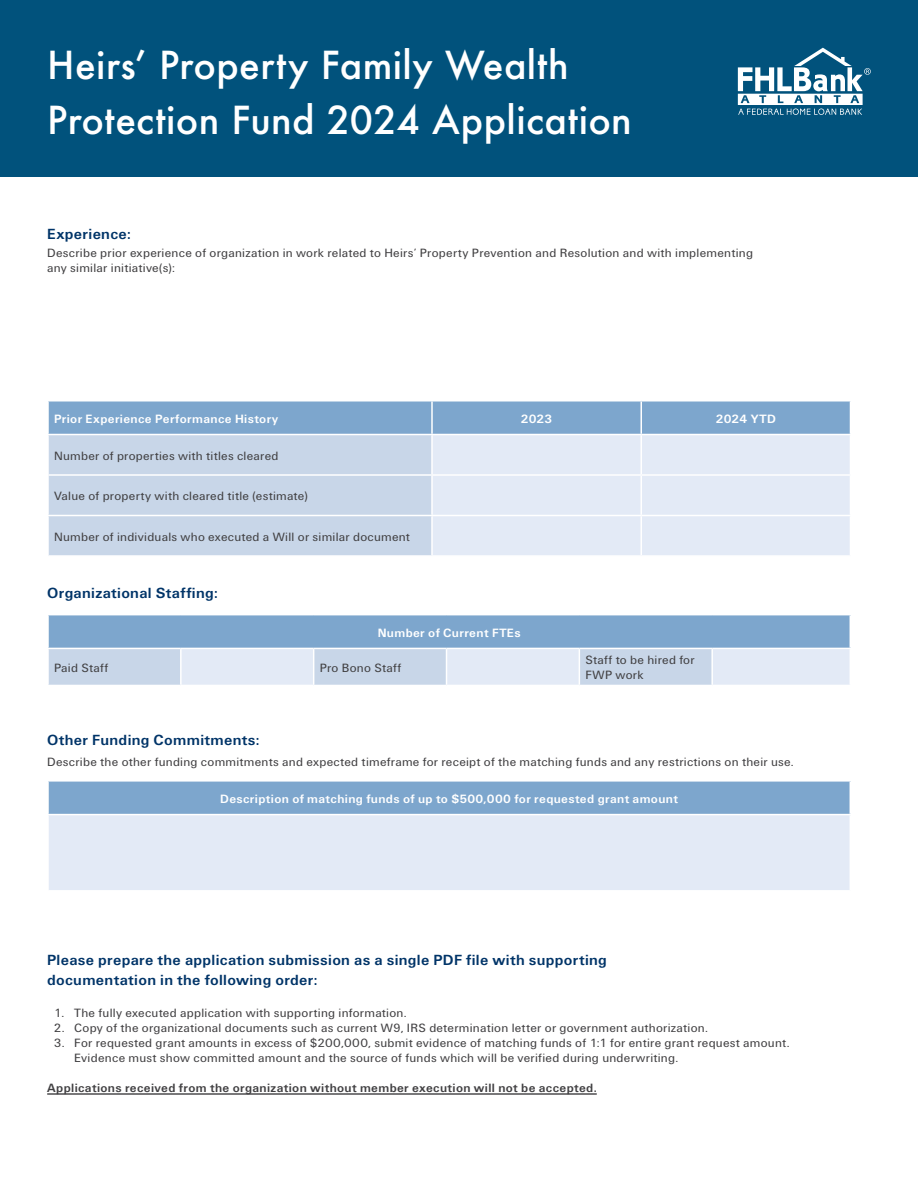
<style>
.page{position:relative;width:918px;height:1188px;background:#fff}
.page>*{position:absolute;margin:0;border:0;box-sizing:border-box;transform-origin:0 0}
.t1{font:500 37.5px/55.8px "Futura";letter-spacing:.01em;color:#fff}
.t2{font:700 15.3px/19.5px "Unitus TEE";letter-spacing:.02em;color:#003468}
.t3{font:12.45px/15px "Unitus TEE";letter-spacing:.02em;color:#414042}
.t4{font:700 12.45px "Unitus TEE";letter-spacing:.03em;color:#fff}
.t5{font:700 12.45px "Unitus TEE";letter-spacing:.03em;color:#414042}
</style>
<div class="page">
<div style="left:0;top:0;width:918px;height:177px;background:#01527c"></div>
<svg style="left:738px;top:48px;width:133px;height:67px"></svg>
<hr style="left:47px;top:1093px;width:550px;height:2px;background:#414042">
<div style="left:49px;top:402px;width:801px;height:32px;background:#7da6cd"></div>
<div style="left:49px;top:435px;width:382px;height:120px;background:#c8d6e8"></div>
<div style="left:433px;top:435px;width:417px;height:120px;background:#e3eaf6"></div>
<hr style="left:640px;top:435px;width:2px;height:39px;background:#fff">
<hr style="left:432px;top:474px;width:209px;height:2px;background:#fff">
<hr style="left:641px;top:474px;width:210px;height:2px;background:#fff">
<hr style="left:640px;top:476px;width:2px;height:39px;background:#fff">
<hr style="left:432px;top:515px;width:209px;height:1px;background:#fff">
<hr style="left:641px;top:515px;width:210px;height:1px;background:#fff">
<hr style="left:640px;top:516px;width:2px;height:39px;background:#fff">
<hr style="left:47px;top:474px;width:385px;height:2px;background:#fff">
<hr style="left:47px;top:515px;width:385px;height:1px;background:#fff">
<hr style="left:431px;top:402px;width:2px;height:32px;background:#fff">
<hr style="left:640px;top:402px;width:2px;height:32px;background:#fff">
<div style="left:48px;top:615px;width:802px;height:33px;background:#7da6cd"></div>
<svg style="left:49px;top:649px;width:801px;height:36px"></svg>
<hr style="left:313px;top:649px;width:1px;height:36px;background:#fff">
<hr style="left:579px;top:649px;width:1px;height:36px;background:#fff">
<hr style="left:180px;top:649px;width:2px;height:36px;background:#fff">
<hr style="left:446px;top:649px;width:1px;height:36px;background:#fff">
<hr style="left:711px;top:649px;width:2px;height:36px;background:#fff">
<hr style="left:47px;top:615px;width:2px;height:33px;background:#fff">
<div style="left:48px;top:781px;width:802px;height:34px;background:#7da6cd"></div>
<div style="left:48px;top:815px;width:802px;height:76px;background:#e3eaf6"></div>
<hr style="left:47px;top:782px;width:2px;height:32px;background:#fff">
<hr style="left:47px;top:780px;width:804px;height:2px;background:#fff">
<hr style="left:47px;top:815px;width:2px;height:75px;background:#fff">
<hr style="left:47px;top:814px;width:804px;height:1px;background:#fff">
<hr style="left:47px;top:890px;width:804px;height:2px;background:#fff">
<h1 class="t1" style="left:47px;top:36px;width:586px">Heirs’ Property Family Wealth<br>Protection Fund 2024 Application</h1>
<p class="t2" style="left:47px;top:224px;width:85px">Experience:</p>
<p class="t3" style="left:47px;top:246px;width:707px">Describe prior experience of organization in work related to Heirs’ Property Prevention and Resolution and with implementing any similar initiative(s):</p>
<p class="t4" style="left:54px;top:412px;width:226px">Prior Experience Performance History</p>
<p class="t4" style="left:521px;top:412px;width:33px">2023</p>
<p class="t4" style="left:716px;top:412px;width:62px">2024 YTD</p>
<p class="t3" style="left:54px;top:448px;width:226px">Number of properties with titles cleared</p>
<p class="t3" style="left:54px;top:489px;width:255px">Value of property with cleared title (estimate)</p>
<p class="t3" style="left:54px;top:529px;width:358px">Number of individuals who executed a Will or similar document</p>
<p class="t2" style="left:47px;top:583px;width:172px">Organizational Staffing:</p>
<p class="t4" style="left:378px;top:625px;width:144px">Number of Current FTEs</p>
<p class="t3" style="left:54px;top:660px;width:56px">Paid Staff</p>
<p class="t3" style="left:320px;top:660px;width:83px">Pro Bono Staff</p>
<p class="t3" style="left:585px;top:653px;width:111px">Staff to be hired for<br>FWP work</p>
<p class="t2" style="left:47px;top:730px;width:214px">Other Funding Commitments:</p>
<p class="t3" style="left:47px;top:754px;width:748px">Describe the other funding commitments and expected timeframe for receipt of the matching funds and any restrictions on their use.</p>
<p class="t4" style="left:220px;top:792px;width:459px">Description of matching funds of up to $500,000 for requested grant amount</p>
<p class="t2" style="left:47px;top:950px;width:561px">Please prepare the application submission as a single PDF file with supporting documentation in the following order:</p>
<p class="t3" style="left:54px;top:1006px;width:354px">1. The fully executed application with supporting information.</p>
<p class="t3" style="left:54px;top:1021px;width:656px">2. Copy of the organizational documents such as current W9, IRS determination letter or government authorization.</p>
<p class="t3" style="left:74px;top:1036px;width:717px;text-indent:-20px">3. For requested grant amounts in excess of $200,000, submit evidence of matching funds of 1:1 for entire grant request amount.<br>Evidence must show committed amount and the source of funds which will be verified during underwriting.</p>
<p class="t5" style="left:47px;top:1081px;width:551px">Applications received from the organization without member execution will not be accepted.</p>
</div>
